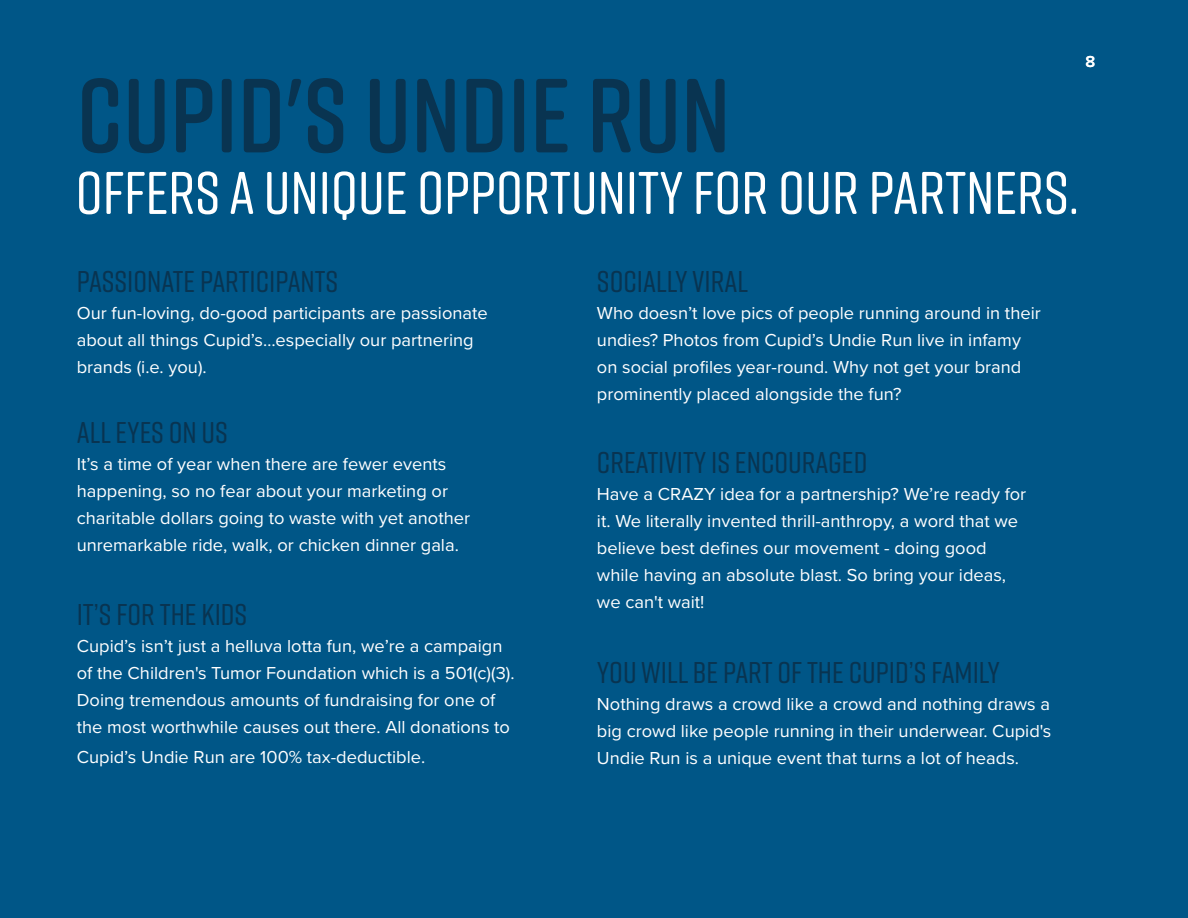
<style>
.page{position:relative;width:1188px;height:918px;background:#005687}
.page>*{position:absolute;margin:0;border:0;box-sizing:border-box;transform-origin:0 0}
.t1{font:600 105px "Rift Soft";color:#093451}
.t2{font:500 60px "Rift Soft";color:#fff}
.t3{font:500 30px "Rift";color:#093451}
.t4{font:500 30px "Rift Soft";color:#093451}
.t5{font:18px/27px "Proxima Nova";color:#fff}
.t6{font:600 16.5px "Proxima Nova";color:#fff}
</style>
<div class="page">
<h1 class="t1" style="left:77px;top:41px;width:655px">CUPID'S UNDIE RUN</h1>
<h2 class="t2" style="left:76px;top:151px;width:1005px">OFFERS A UNIQUE OPPORTUNITY FOR OUR PARTNERS.</h2>
<p class="t6" style="left:1085px;top:49px;width:11px">8</p>
<h3 class="t4" style="left:77px;top:260px;width:263px">PASSIONATE PARTICIPANTS</h3>
<p class="t5" style="left:77px;top:298px;width:413px">Our fun-loving, do-good participants are passionate about all things Cupid’s…especially our partnering brands (i.e. you).</p>
<h3 class="t4" style="left:77px;top:411px;width:153px">ALL EYES ON US</h3>
<p class="t5" style="left:77px;top:450px;width:395px">It’s a time of year when there are fewer events happening, so no fear about your marketing or charitable dollars going to waste with yet another unremarkable ride, walk, or chicken dinner gala.</p>
<h3 class="t3" style="left:77px;top:593px;width:172px">IT’S FOR THE KIDS</h3>
<p class="t5" style="left:77px;top:631px;width:439px">Cupid’s isn’t just a helluva lotta fun, we’re a campaign of the Children's Tumor Foundation which is a 501(c)(3).<br>Doing tremendous amounts of fundraising for one of the most worthwhile causes out there. All donations to</p>
<p class="t5" style="left:77px;top:742px;width:350px">Cupid’s Undie Run are 100% tax-deductible.</p>
<h3 class="t3" style="left:597px;top:260px;width:153px">SOCIALLY VIRAL</h3>
<p class="t5" style="left:597px;top:298px;width:445px">Who doesn’t love pics of people running around in their undies? Photos from Cupid’s Undie Run live in infamy on social profiles year-round. Why not get your brand prominently placed alongside the fun?</p>
<h3 class="t3" style="left:597px;top:441px;width:272px">CREATIVITY IS ENCOURAGED</h3>
<p class="t5" style="left:597px;top:480px;width:431px">Have a CRAZY idea for a partnership? We’re ready for it. We literally invented thrill-anthropy, a word that we believe best defines our movement - doing good while having an absolute blast. So bring your ideas, we can't wait!</p>
<h3 class="t3" style="left:597px;top:652px;width:405px">YOU WILL BE PART OF THE CUPID’S FAMILY</h3>
<p class="t5" style="left:597px;top:690px;width:456px;text-align:justify">Nothing draws a crowd like a crowd and nothing draws a big crowd like people running in their underwear. Cupid's Undie Run is a unique event that turns a lot of heads.</p>
</div>
